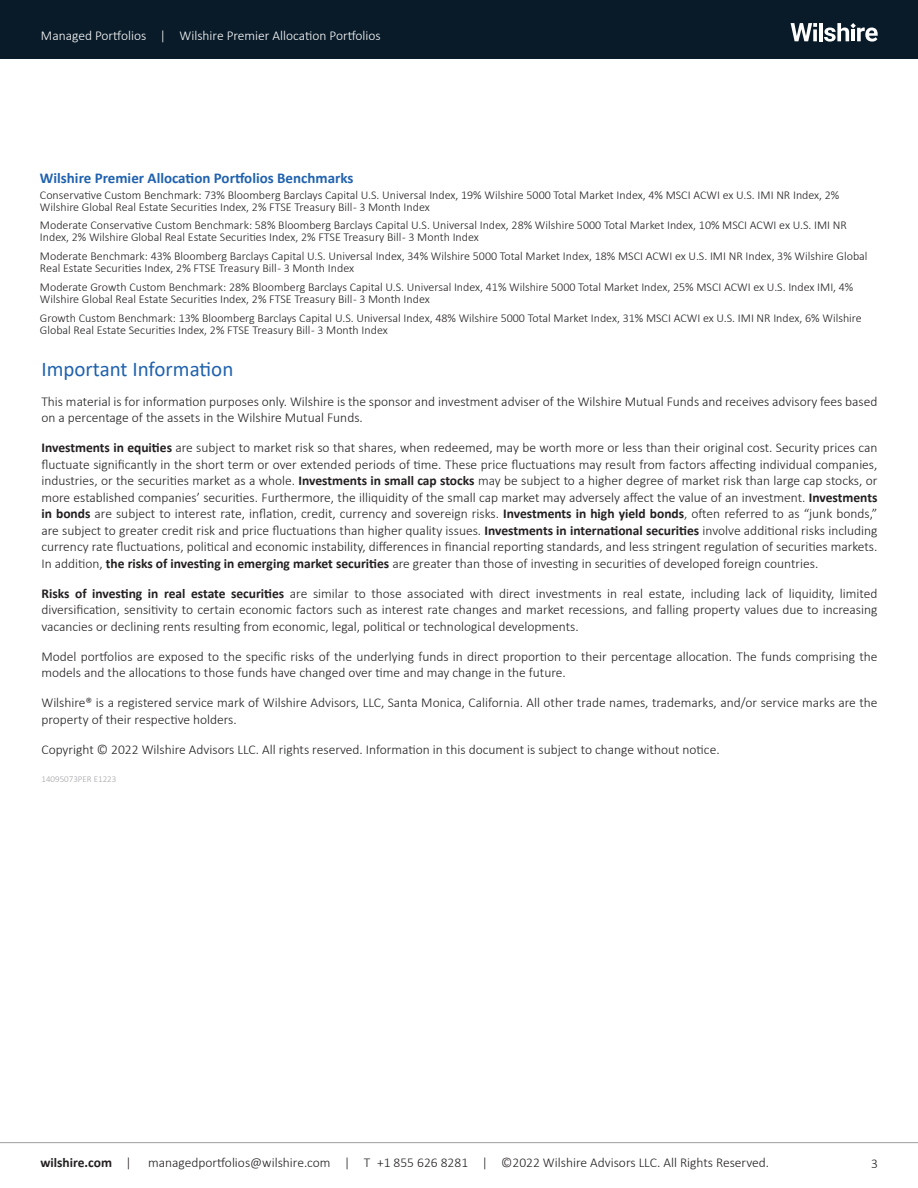
<style>
.page{position:relative;width:918px;height:1188px;background:#fff}
.page>*{position:absolute;margin:0;border:0;box-sizing:border-box;transform-origin:0 0}
.Disclosures{font:21px "Calibri";color:#2062ae}
.footnotes{font:700 15px "Calibri";color:#2062ae}
.Disclosures-2{font:300 13.5px/16.5px "Calibri";color:#231f20}
.t1{font:300 13.5px "Calibri";color:#fff}
.footnotes-2{font:300 12px/12px "Calibri";color:#231f20}
.Disclosures-3{font:300 9px "Calibri";color:#a2a3a7}
.s1{font-weight:700}
</style>
<div class="page">
<div style="left:0;top:0;width:918px;height:59px;background:#091b29"></div>
<svg style="left:791px;top:23px;width:87px;height:19px"></svg>
<hr style="left:0;top:1142px;width:918px;height:1px;background:#9d9d9c">
<p class="t1" style="left:41px;top:28px;width:341px">Managed Portfolios | Wilshire Premier Allocation Portfolios</p>
<p class="footnotes" style="left:40px;top:167px;width:315px">Wilshire Premier Allocation Portfolios Benchmarks</p>
<p class="footnotes-2" style="left:40px;top:189px;width:801px">Conservative Custom Benchmark: 73% Bloomberg Barclays Capital U.S. Universal Index, 19% Wilshire 5000 Total Market Index, 4% MSCI ACWI ex U.S. IMI NR Index, 2%<br>Wilshire Global Real Estate Securities Index, 2% FTSE Treasury Bill - 3 Month Index</p>
<p class="footnotes-2" style="left:40px;top:219px;width:808px">Moderate Conservative Custom Benchmark: 58% Bloomberg Barclays Capital U.S. Universal Index, 28% Wilshire 5000 Total Market Index, 10% MSCI ACWI ex U.S. IMI NR<br>Index, 2% Wilshire Global Real Estate Securities Index, 2% FTSE Treasury Bill - 3 Month Index</p>
<p class="footnotes-2" style="left:40px;top:250px;width:829px">Moderate Benchmark: 43% Bloomberg Barclays Capital U.S. Universal Index, 34% Wilshire 5000 Total Market Index, 18% MSCI ACWI ex U.S. IMI NR Index, 3% Wilshire Global<br>Real Estate Securities Index, 2% FTSE Treasury Bill - 3 Month Index</p>
<p class="footnotes-2" style="left:40px;top:281px;width:815px">Moderate Growth Custom Benchmark: 28% Bloomberg Barclays Capital U.S. Universal Index, 41% Wilshire 5000 Total Market Index, 25% MSCI ACWI ex U.S. Index IMI, 4%<br>Wilshire Global Real Estate Securities Index, 2% FTSE Treasury Bill - 3 Month Index</p>
<p class="footnotes-2" style="left:40px;top:312px;width:823px">Growth Custom Benchmark: 13% Bloomberg Barclays Capital U.S. Universal Index, 48% Wilshire 5000 Total Market Index, 31% MSCI ACWI ex U.S. IMI NR Index, 6% Wilshire<br>Global Real Estate Securities Index, 2% FTSE Treasury Bill - 3 Month Index</p>
<p class="Disclosures" style="left:41px;top:354px;width:193px">Important Information</p>
<p class="Disclosures-2" style="left:41px;top:393px;width:838px">This material is for information purposes only. Wilshire is the sponsor and investment adviser of the Wilshire Mutual Funds and receives advisory fees based on a percentage of the assets in the Wilshire Mutual Funds.</p>
<p class="Disclosures-2" style="left:41px;top:439px;width:838px;text-align:justify"><span class="s1">Investments in equities</span> are subject to market risk so that shares, when redeemed, may be worth more or less than their original cost. Security prices can fluctuate significantly in the short term or over extended periods of time. These price fluctuations may result from factors affecting individual companies, industries, or the securities market as a whole. <span class="s1">Investments in small cap stocks</span> may be subject to a higher degree of market risk than large cap stocks, or more established companies’ securities. Furthermore, the illiquidity of the small cap market may adversely affect the value of an investment. <span class="s1">Investments in bonds</span> are subject to interest rate, inflation, credit, currency and sovereign risks. <span class="s1">Investments in high yield bonds</span>, often referred to as “junk bonds,” are subject to greater credit risk and price fluctuations than higher quality issues. <span class="s1">Investments in international securities</span> involve additional risks including currency rate fluctuations, political and economic instability, differences in financial reporting standards, and less stringent regulation of securities markets.<br>In addition, <span class="s1">the risks of investing in emerging market securities</span> are greater than those of investing in securities of developed foreign countries.</p>
<p class="Disclosures-2" style="left:41px;top:585px;width:838px;text-align:justify"><span class="s1">Risks of investing in real estate securities</span> are similar to those associated with direct investments in real estate, including lack of liquidity, limited diversification, sensitivity to certain economic factors such as interest rate changes and market recessions, and falling property values due to increasing vacancies or declining rents resulting from economic, legal, political or technological developments.</p>
<p class="Disclosures-2" style="left:41px;top:648px;width:838px">Model portfolios are exposed to the specific risks of the underlying funds in direct proportion to their percentage allocation. The funds comprising the models and the allocations to those funds have changed over time and may change in the future.</p>
<p class="Disclosures-2" style="left:41px;top:694px;width:838px">Wilshire® is a registered service mark of Wilshire Advisors, LLC, Santa Monica, California. All other trade names, trademarks, and/or service marks are the property of their respective holders.</p>
<p class="Disclosures-2" style="left:41px;top:741px;width:680px">Copyright © 2022 Wilshire Advisors LLC. All rights reserved. Information in this document is subject to change without notice.</p>
<p class="Disclosures-3" style="left:41px;top:773px;width:76px">14095073PER E1223</p>
<p class="Disclosures-2" style="left:40px;top:1154px;width:730px"><span class="s1">wilshire.com</span> | managedportfolios@wilshire.com | T +1 855 626 8281 | ©2022 Wilshire Advisors LLC. All Rights Reserved.</p>
<p class="Disclosures-2" style="left:871px;top:1155px;width:8px">3</p>
</div>
